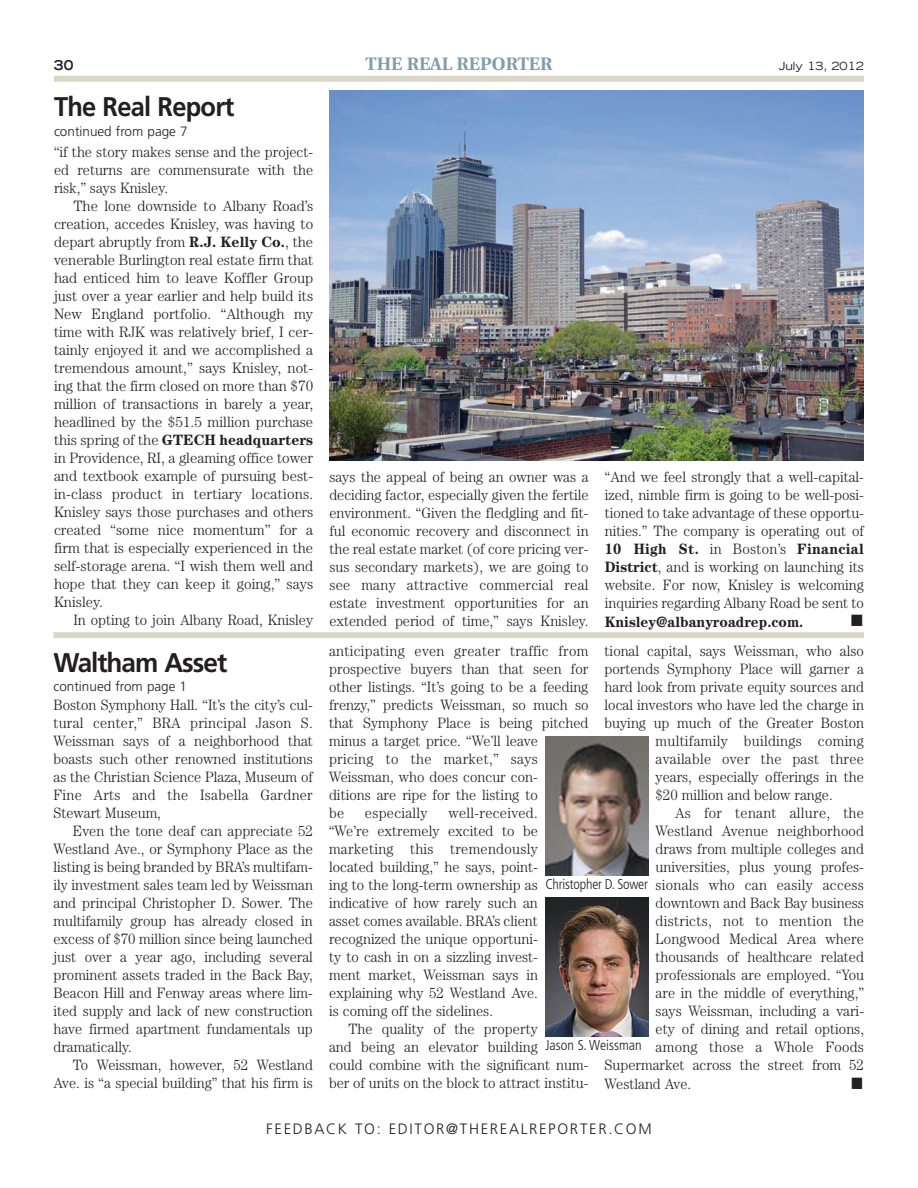
<style>
.page{position:relative;width:918px;height:1188px;background:#fff}
.page>*{position:absolute;margin:0;border:0;box-sizing:border-box;transform-origin:0 0}
.t1{font:700 27px "Frutiger";letter-spacing:-.035em;color:#231f20;scale:.94 1}
.t2{font:700 27px "Frutiger";letter-spacing:-.035em;color:#231f20}
.t3{font:700 18px "Utopia";color:#809dad}
.t4{font:300 15px/18px "Century";color:#231f20;text-align:justify;scale:.95 1}
.t5{font:300 15px/18px "Century";color:#231f20;text-align:justify}
.t6{font:300 15px "Century";letter-spacing:.02em;color:#231f20;scale:.95 1}
.t7{font:300 15px "Frutiger";letter-spacing:.11em;color:#231f20}
.t8{font:700 15px "Century";color:#231f20;scale:.95 1}
.t9{font:300 condensed 14.25px "Frutiger";letter-spacing:-.015em;color:#231f20}
.t10{font:300 13.5px "Frutiger";color:#231f20}
.t11{font:700 expanded 13.5px "Trade Gothic LH";color:#231f20}
.t12{font:13.5px "Dingbats One";color:#231f20;scale:.95 1}
.t13{font:13.5px "Dingbats One";color:#231f20;scale:.91 1}
.t14{font:expanded 11.25px "Trade Gothic LH";color:#231f20}
.s1{font-weight:700}
</style>
<div class="page">
<div style="left:54px;top:76px;width:810px;height:6px;background:#dad8c5"></div>
<img style="left:329px;top:91px;width:535px;height:370px">
<div style="left:54px;top:632px;width:810px;height:6px;background:#dad8c5"></div>
<img style="left:545px;top:736px;width:103px;height:140px">
<img style="left:545px;top:897px;width:103px;height:140px">
<p class="t11" style="left:54px;top:60px;width:21px">30</p>
<p class="t3" style="left:365px;top:57px;width:189px">THE REAL REPORTER</p>
<p class="t14" style="left:779px;top:62px;width:87px">July 13, 2012</p>
<h1 class="t1" style="left:54px;top:96px;width:193px">The Real Report</h1>
<p class="t10" style="left:54px;top:126px;width:135px">continued from page 7</p>
<p class="t4" style="left:54px;top:144px;width:274px">“if the story makes sense and the project&shy;ed returns are commensurate with the risk,” says Knisley.</p>
<p class="t5" style="left:54px;top:198px;width:261px;text-indent:19px">The lone downside to Albany Road’s creation, accedes Knisley, was having to depart abruptly from <span class="s1">R.J. Kelly Co.</span>, the venerable Burlington real estate firm that had enticed him to leave Koffler Group just over a year earlier and help build its New England portfolio. “Although my time with RJK was relatively brief, I cer&shy;tainly enjoyed it and we accomplished a tremendous amount,” says Knisley, not&shy;ing that the firm closed on more than $70 million of transactions in barely a year, headlined by the $51.5 million purchase this spring of the <span class="s1">GTECH headquarters </span>in Providence, RI, a gleaming office tower and textbook example of pursuing best&shy;in-class product in tertiary locations.<br>Knisley says those purchases and others created “some nice momentum” for a firm that is especially experienced in the self-storage arena. “I wish them well and hope that they can keep it going,” says Knisley.</p>
<p class="t4" style="left:73px;top:612px;width:254px">In opting to join Albany Road, Knisley</p>
<h1 class="t2" style="left:54px;top:651px;width:175px">Waltham Asset</h1>
<p class="t10" style="left:54px;top:681px;width:135px">continued from page 1</p>
<p class="t4" style="left:54px;top:698px;width:275px">Boston Symphony Hall. “It’s the city’s cul&shy;tural center,” BRA principal Jason S.<br>Weissman says of a neighborhood that boasts such other renowned institutions as the Christian Science Plaza, Museum of Fine Arts and the Isabella Gardner Stewart Museum,</p>
<p class="t4" style="left:54px;top:824px;width:275px;text-indent:19px">Even the tone deaf can appreciate 52<br>Westland Ave., or Symphony Place as the listing is being branded by BRA’s multifam&shy;ily investment sales team led by Weissman and principal Christopher D. Sower. The multifamily group has already closed in excess of $70 million since being launched just over a year ago, including several prominent assets traded in the Back Bay, Beacon Hill and Fenway areas where lim&shy;ited supply and lack of new construction have firmed apartment fundamentals up dramatically.</p>
<p class="t4" style="left:54px;top:1058px;width:275px;text-align:right">To Weissman, however, 52 Westland<br>Ave. is “a special building” that his firm is</p>
<p class="t4" style="left:329px;top:469px;width:274px">says the appeal of being an owner was a deciding factor, especially given the fertile environment. “Given the fledgling and fit&shy;ful economic recovery and disconnect in the real estate market (of core pricing ver&shy;sus secondary markets), we are going to see many attractive commercial real estate investment opportunities for an extended period of time,” says Knisley.</p>
<p class="t4" style="left:605px;top:469px;width:274px">“And we feel strongly that a well-capital&shy;ized, nimble firm is going to be well-posi&shy;tioned to take advantage of these opportu&shy;nities.” The company is operating out of <span class="s1">10 High St.</span> in Boston’s <span class="s1">Financial District</span>, and is working on launching its website. For now, Knisley is welcoming inquiries regarding Albany Road be sent to</p>
<p class="t8" style="left:605px;top:616px;width:210px">Knisley@albanyroadrep.com.</p>
<p class="t12" style="left:852px;top:614px;width:13px">■</p>
<p class="t4" style="left:329px;top:643px;width:275px;text-align:left">anticipating even greater traffic from prospective buyers than that seen for other listings. “It’s going to be a feeding frenzy,” predicts Weissman, so much so that Symphony Place is being pitched minus a target price. “We’ll leave<br>pricing to the market,” says<br>Weissman, who does concur con-<br>ditions are ripe for the listing to<br>be</p>
<p class="t4" style="left:605px;top:643px;width:275px">tional capital, says Weissman, who also</p>
<p class="t4" style="left:605px;top:661px;width:275px">portends Symphony Place will garner a</p>
<p class="t4" style="left:605px;top:679px;width:275px">hard look from private equity sources and</p>
<p class="t4" style="left:605px;top:697px;width:275px">local investors who have led the charge in</p>
<p class="t4" style="left:605px;top:715px;width:275px">buying up much of the Greater Boston</p>
<p class="t6" style="left:656px;top:736px;width:221px">multifamily buildings coming</p>
<p class="t6" style="left:656px;top:754px;width:221px">available over the past three</p>
<p class="t4" style="left:656px;top:769px;width:221px">years, especially offerings in the</p>
<p class="t4" style="left:656px;top:787px;width:188px">$20 million and below range.</p>
<p class="t6" style="left:675px;top:808px;width:200px">As for tenant allure, the</p>
<p class="t4" style="left:656px;top:823px;width:221px">Westland Avenue neighborhood</p>
<p class="t4" style="left:656px;top:841px;width:221px">draws from multiple colleges and</p>
<p class="t4" style="left:656px;top:859px;width:221px">universities, plus young profes-</p>
<p class="t6" style="left:656px;top:880px;width:221px">sionals who can easily access</p>
<p class="t4" style="left:656px;top:895px;width:221px">downtown and Back Bay business</p>
<p class="t6" style="left:656px;top:916px;width:221px">districts, not to mention the</p>
<p class="t4" style="left:656px;top:931px;width:221px">Longwood Medical Area where</p>
<p class="t4" style="left:656px;top:949px;width:221px">thousands of healthcare related</p>
<p class="t4" style="left:656px;top:967px;width:221px">professionals are employed. “You</p>
<p class="t4" style="left:656px;top:985px;width:221px">are in the middle of everything,”</p>
<p class="t4" style="left:656px;top:1003px;width:221px">says Weissman, including a vari-</p>
<p class="t4" style="left:656px;top:1021px;width:221px">ety of dining and retail options,</p>
<p class="t6" style="left:656px;top:1042px;width:221px">among those a Whole Foods</p>
<p class="t4" style="left:605px;top:1057px;width:275px">Supermarket across the street from 52</p>
<p class="t4" style="left:605px;top:1076px;width:93px">Westland Ave.</p>
<p class="t13" style="left:852px;top:1076px;width:13px">■</p>
<p class="t4" style="left:329px;top:805px;width:221px;text-indent:119px">well-received. “We’re extremely excited to be marketing this tremendously located building,” he says, point&shy;ing to the long-term ownership as indicative of how rarely such an asset comes available. BRA’s client recognized the unique opportuni&shy;ty to cash in on a sizzling invest&shy;ment market, Weissman says in explaining why 52 Westland Ave. is coming off the sidelines.</p>
<p class="t4" style="left:329px;top:1021px;width:275px;text-align:left;text-indent:19px">The quality of the property<br>and being an elevator building<br>could combine with the significant num&shy;ber of units on the block to attract institu-</p>
<p class="t6" style="left:365px;top:808px;width:68px">especially</p>
<p class="t9" style="left:545px;top:879px;width:104px">Christopher D. Sower</p>
<p class="t9" style="left:545px;top:1039px;width:98px">Jason S. Weissman</p>
<p class="t7" style="left:266px;top:1123px;width:387px">FEEDBACK TO: EDITOR@THEREALREPORTER.COM</p>
</div>
